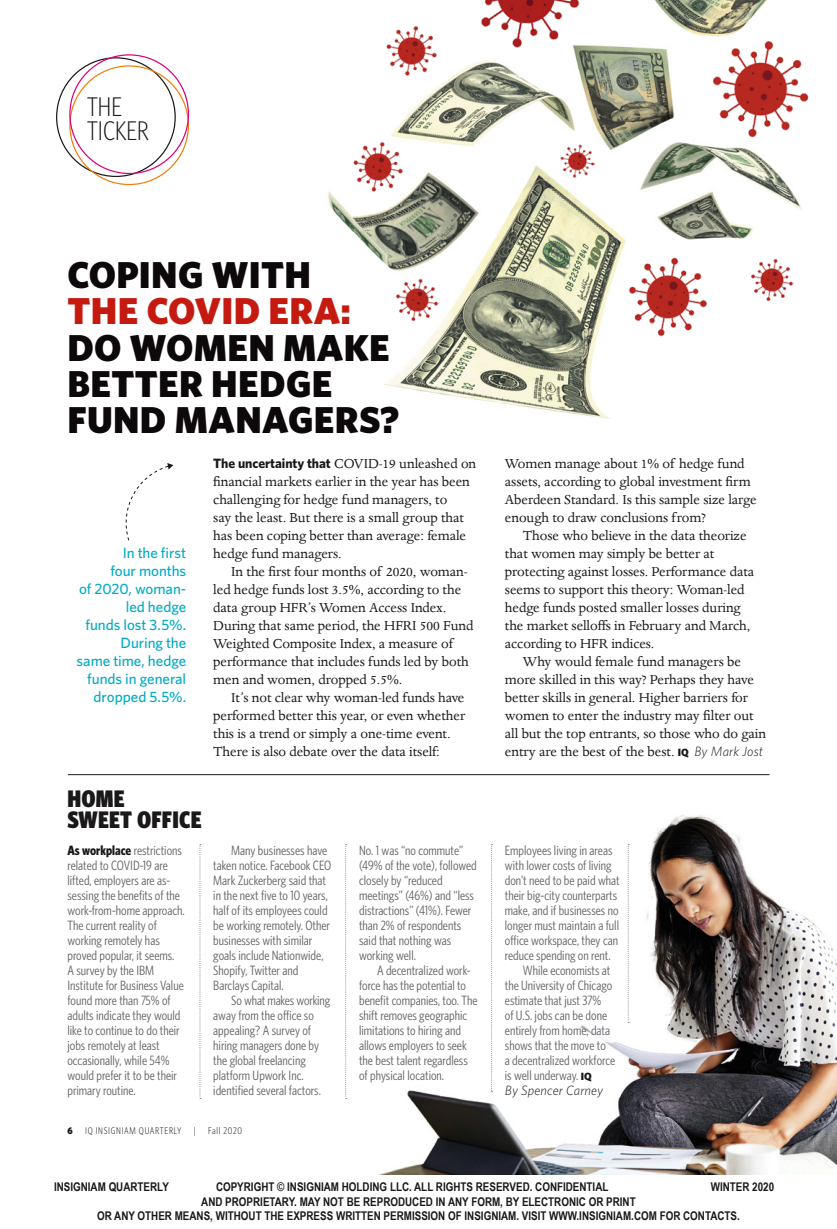
<style>
.page{position:relative;width:837px;height:1229px;background:#fff}
.page>*{position:absolute;margin:0;border:0;box-sizing:border-box;transform-origin:0 0}
.Department_Headline{font:900 37.5px/36px "Whitney HTF";letter-spacing:.01em;color:#0d0809}
.t1{font:300 condensed 27px/24px "Whitney HTF";color:#1a1818}
.Department_Headline-2{font:900 condensed 24px/21px "Whitney HTF";letter-spacing:.01em;color:#1a1818}
.Body_copy_ragged_no{font:15px/18px "Dante MT Pro";letter-spacing:-.005em;color:#1a1818}
.t2{font:500 15px/18px "Whitney HTF";letter-spacing:-.005em;color:#00abc4;text-align:right}
.Body_Whitney_Condens{font:condensed 13.5px/15px "Whitney HTF";color:#646568}
.t3{font:700 12px "Arial Narrow";color:#1a1818}
.t4{font:300 condensed 9.75px "Whitney HTF";letter-spacing:.07em;color:#1a1818}
.t5{font:900 condensed 9.75px "Whitney HTF";color:#1a1818}
.s1{color:#c41a0f}
.s2{font-family:"Whitney HTF";font-weight:700;font-size:13.5px}
.s3{font-weight:700;color:#1a1818}
.s4{font-family:"Whitney HTF";font-weight:900;font-size:10.5px}
.s5{font-family:"Whitney HTF";font-weight:300;font-style:italic;font-size:13.5px}
.s6{font-weight:900;font-stretch:normal;font-size:10.5px;color:#1a1818}
.s7{font-weight:300;font-style:italic;font-stretch:normal;color:#1a1818}
</style>
<div class="page">
<img style="left:328px;top:0;width:475px;height:419px">
<svg style="left:628px;top:220px;width:175px;height:178px"></svg>
<img style="left:381px;top:815px;width:456px;height:359px">
<svg style="left:125px;top:463px;width:48px;height:78px"></svg>
<hr style="left:68px;top:774px;width:702px;height:1px;background:#1a1818">
<svg style="left:345px;top:844px;width:2px;height:255px"></svg>
<svg style="left:200px;top:844px;width:1px;height:255px"></svg>
<svg style="left:491px;top:844px;width:2px;height:248px"></svg>
<svg style="left:628px;top:844px;width:1px;height:179px"></svg>
<img style="left:468px;top:0;width:114px;height:52px">
<img style="left:708px;top:40px;width:101px;height:101px">
<img style="left:385px;top:26px;width:52px;height:51px">
<img style="left:351px;top:141px;width:52px;height:52px">
<img style="left:625px;top:256px;width:84px;height:83px">
<img style="left:394px;top:279px;width:45px;height:44px">
<img style="left:749px;top:258px;width:45px;height:45px">
<img style="left:560px;top:144px;width:34px;height:34px">
<p class="t1" style="left:87px;top:95px;width:63px">THE<br>TICKER</p>
<p class="Department_Headline" style="left:67px;top:256px;width:333px">COPING WITH<br><span class="s1">THE COVID ERA:<br></span>DO WOMEN MAKE<br>BETTER HEDGE<br>FUND MANAGERS?</p>
<p class="t2" style="left:77px;top:543px;width:111px">In the first<br>four months<br>of 2020, woman&shy;led hedge<br>funds lost 3.5%.<br>During the<br>same time, hedge funds in general dropped 5.5%.</p>
<p class="Body_copy_ragged_no" style="left:213px;top:455px;width:264px"><span class="s2">The uncertainty that</span> COVID-19 unleashed on financial markets earlier in the year has been challenging for hedge fund managers, to<br>say the least. But there is a small group that has been coping better than average: female hedge fund managers.</p>
<p class="Body_copy_ragged_no" style="left:213px;top:563px;width:262px;text-indent:18px">In the first four months of 2020, woman&shy;led hedge funds lost 3.5%, according to the data group HFR’s Women Access Index.<br>During that same period, the HFRI 500 Fund Weighted Composite Index, a measure of performance that includes funds led by both men and women, dropped 5.5%.</p>
<p class="Body_copy_ragged_no" style="left:213px;top:689px;width:253px;text-indent:18px">It’s not clear why woman-led funds have performed better this year, or even whether this is a trend or simply a one-time event.<br>There is also debate over the data itself:</p>
<p class="Department_Headline-2" style="left:68px;top:788px;width:136px">HOME<br>SWEET OFFICE</p>
<p class="Body_Whitney_Condens" style="left:68px;top:843px;width:119px"><span class="s3">As workplace</span> restrictions related to COVID-19 are lifted, employers are as&shy;sessing the benefits of the work-from-home approach.<br>The current reality of working remotely has proved popular, it seems.<br>A survey by the IBM<br>Institute for Business Value found more than 75% of adults indicate they would like to continue to do their jobs remotely at least occasionally, while 54% would prefer it to be their primary routine.</p>
<p class="Body_Whitney_Condens" style="left:213px;top:843px;width:120px;text-indent:18px">Many businesses have taken notice. Facebook CEO<br>Mark Zuckerberg said that in the next five to 10 years, half of its employees could be working remotely. Other businesses with similar goals include Nationwide,<br>Shopify, Twitter and<br>Barclays Capital.</p>
<p class="Body_Whitney_Condens" style="left:213px;top:993px;width:118px;text-indent:18px">So what makes working away from the office so appealing? A survey of hiring managers done by the global freelancing platform Upwork Inc. identified several factors.</p>
<p class="t5" style="left:68px;top:1125px;width:7px">6</p>
<p class="t4" style="left:85px;top:1125px;width:98px">IQ INSIGNIAM QUARTERLY</p>
<p class="t4" style="left:194px;top:1125px;width:3px">|</p>
<p class="t4" style="left:208px;top:1125px;width:35px">Fall 2020</p>
<p class="Body_Whitney_Condens" style="left:359px;top:843px;width:119px">No. 1 was “no commute” (49% of the vote), followed closely by “reduced meetings” (46%) and “less distractions” (41%). Fewer than 2% of respondents said that nothing was working well.</p>
<p class="Body_Whitney_Condens" style="left:359px;top:963px;width:120px;text-indent:18px">A decentralized work&shy;force has the potential to benefit companies, too. The shift removes geographic limitations to hiring and allows employers to seek the best talent regardless of physical location.</p>
<p class="Body_copy_ragged_no" style="left:505px;top:455px;width:253px">Women manage about 1% of hedge fund assets, according to global investment firm Aberdeen Standard. Is this sample size large enough to draw conclusions from?</p>
<p class="Body_copy_ragged_no" style="left:505px;top:527px;width:251px;text-indent:18px">Those who believe in the data theorize that women may simply be better at protecting against losses. Performance data seems to support this theory: Woman-led hedge funds posted smaller losses during the market selloffs in February and March, according to HFR indices.</p>
<p class="Body_copy_ragged_no" style="left:505px;top:653px;width:263px;text-indent:18px">Why would female fund managers be more skilled in this way? Perhaps they have better skills in general. Higher barriers for women to enter the industry may filter out all but the top entrants, so those who do gain entry are the best of the best. <span class="s4">IQ</span> <span class="s5">By Mark Jost</span></p>
<p class="Body_Whitney_Condens" style="left:505px;top:843px;width:116px">Employees living in areas with lower costs of living don’t need to be paid what their big-city counterparts make, and if businesses no longer must maintain a full office workspace, they can reduce spending on rent.</p>
<p class="Body_Whitney_Condens" style="left:505px;top:963px;width:112px;text-indent:18px">While economists at the University of Chicago estimate that just 37%<br>of U.S. jobs can be done entirely from home, data shows that the move to<br>a decentralized workforce is well underway. <span class="s6">IQ<br></span><span class="s7">By Spencer Carney</span></p>
<p class="t3" style="left:54px;top:1177px;width:116px">INSIGNIAM QUARTERLY</p>
<p class="t3" style="left:216px;top:1177px;width:394px">COPYRIGHT © INSIGNIAM HOLDING LLC. ALL RIGHTS RESERVED. CONFIDENTIAL</p>
<p class="t3" style="left:711px;top:1177px;width:65px">WINTER 2020</p>
<p class="t3" style="left:201px;top:1192px;width:436px">AND PROPRIETARY. MAY NOT BE REPRODUCED IN ANY FORM, BY ELECTRONIC OR PRINT</p>
<p class="t3" style="left:97px;top:1206px;width:644px">OR ANY OTHER MEANS, WITHOUT THE EXPRESS WRITTEN PERMISSION OF INSIGNIAM. VISIT WWW.INSIGNIAM.COM FOR CONTACTS.</p>
</div>
